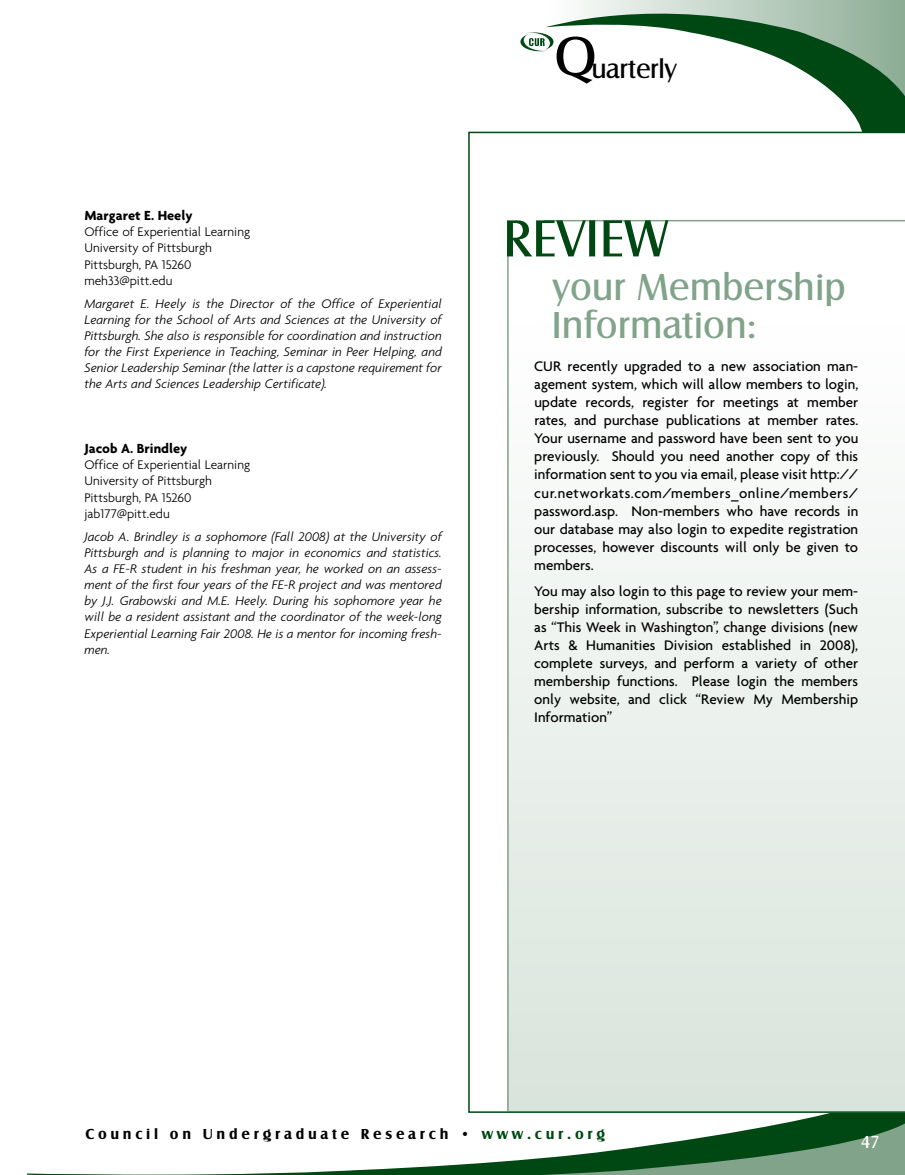
<style>
.page{position:relative;width:905px;height:1175px;background:#fff}
.page>*{position:absolute;margin:0;border:0;box-sizing:border-box;transform-origin:0 0}
.t1{font:54px "Castle EF";color:#004813}
.t2{font:39px/37.5px "Castle EF";color:#80a389}
.t3{font:27.45px "Castle EF";letter-spacing:-.02em;color:#000}
.t4{font:18px "Castle EF";color:#fff}
.t5{font:500 15px/18px "Agenda";color:#000;text-align:justify}
.t6{font:700 15px "Castle EF";letter-spacing:.25em;color:#000}
.t7{font:700 14.25px "Agenda";color:#000}
.t8{font:italic 300 13.5px/16px "Agenda";color:#000;text-align:justify}
.t9{font:300 13.5px/16px "Agenda";color:#000}
.s1{font-size:57.6px}
.s2{color:#004813}
</style>
<div class="page">
<svg style="left:546px;top:0;width:358px;height:132px"></svg>
<svg style="left:27px;top:1112px;width:877px;height:62px"></svg>
<svg style="left:468px;top:132px;width:436px;height:980px"></svg>
<hr style="left:507px;top:242px;width:1px;height:869px;background:#80a389">
<hr style="left:543px;top:220px;width:361px;height:1px;background:#80a389">
<p class="t7" style="left:84px;top:207px;width:110px">Margaret E. Heely</p>
<p class="t9" style="left:84px;top:224px;width:167px">Office of Experiential Learning<br>University of Pittsburgh<br>Pittsburgh, PA 15260 meh33@pitt.edu</p>
<p class="t8" style="left:84px;top:295px;width:359px">Margaret E. Heely is the Director of the Office of Experiential Learning for the School of Arts and Sciences at the University of Pittsburgh. She also is responsible for coordination and instruction for the First Experience in Teaching, Seminar in Peer Helping, and Senior Leadership Seminar (the latter is a capstone requirement for the Arts and Sciences Leadership Certificate).</p>
<p class="t7" style="left:84px;top:440px;width:104px">Jacob A. Brindley</p>
<p class="t9" style="left:84px;top:457px;width:167px">Office of Experiential Learning<br>University of Pittsburgh<br>Pittsburgh, PA 15260 jab177@pitt.edu</p>
<p class="t8" style="left:84px;top:528px;width:359px">Jacob A. Brindley is a sophomore (Fall 2008) at the University of Pittsburgh and is planning to major in economics and statistics.<br>As a FE-R student in his freshman year, he worked on an assess&shy;ment of the first four years of the FE-R project and was mentored by J.J. Grabowski and M.E. Heely. During his sophomore year he will be a resident assistant and the coordinator of the week-long Experiential Learning Fair 2008. He is a mentor for incoming fresh&shy;men.</p>
<h3 class="t3" style="left:554px;top:53px;width:124px"><span class="s1">Q</span>uarterly</h3>
<h1 class="t1" style="left:503px;top:208px;width:57px">Review</h1>
<h2 class="t2" style="left:551px;top:269px;width:296px">your Membership<br>Information:</h2>
<p class="t5" style="left:534px;top:357px;width:325px">CUR recently upgraded to a new association man&shy;agement system, which will allow members to login, update records, register for meetings at member rates, and purchase publications at member rates.<br>Your username and password have been sent to you previously. Should you need another copy of this information sent to you via email, please visit http:// cur.networkats.com/members_online/members/ password.asp. Non-members who have records in our database may also login to expedite registration processes, however discounts will only be given to members.</p>
<p class="t5" style="left:534px;top:581px;width:325px">You may also login to this page to review your mem&shy;bership information, subscribe to newsletters (Such as “This Week in Washington”, change divisions (new Arts &amp; Humanities Division established in 2008), complete surveys, and perform a variety of other membership functions. Please login the members only website, and click “Review My Membership Information”</p>
<p class="t6" style="left:86px;top:1125px;width:521px">Council on Undergraduate Research • <span class="s2">www.cur.org</span></p>
<p class="t4" style="left:861px;top:1132px;width:20px">47</p>
</div>
